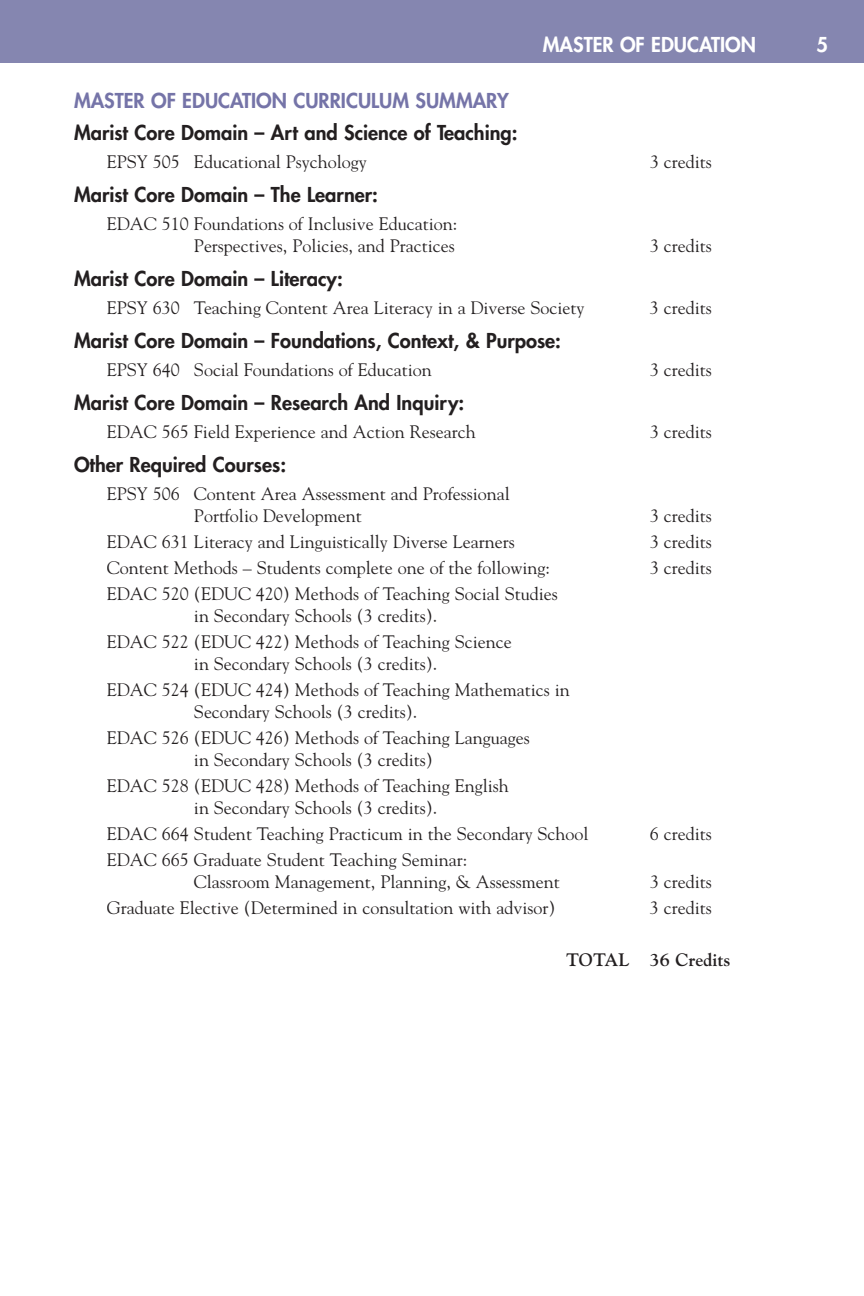
<style>
.page{position:relative;width:864px;height:1296px;background:#fff}
.page>*{position:absolute;margin:0;border:0;box-sizing:border-box;transform-origin:0 0}
.t1{font:800 20px "Futura";color:#231f20}
.t2{font:800 20px "Futura";color:#7574a8}
.t3{font:800 20px "Futura";color:#fff}
.t4{font:18px/22px "Goudy";color:#231f20}
.t5{font:700 18px "Goudy";color:#231f20}
</style>
<div class="page">
<div style="left:0;top:0;width:864px;height:63px;background:#8586b0"></div>
<p class="t3" style="left:543px;top:32px;width:215px">MASTER OF EDUCATION</p>
<p class="t3" style="left:816px;top:32px;width:13px">5</p>
<p class="t2" style="left:74px;top:88px;width:436px">MASTER OF EDUCATION CURRICULUM SUMMARY</p>
<p class="t1" style="left:74px;top:120px;width:445px">Marist Core Domain – Art and Science of Teaching:</p>
<p class="t4" style="left:107px;top:150px;width:262px">EPSY 505 Educational Psychology</p>
<p class="t4" style="left:650px;top:150px;width:63px">3 credits</p>
<p class="t1" style="left:74px;top:182px;width:305px">Marist Core Domain – The Learner:</p>
<p class="t4" style="left:107px;top:212px;width:352px;text-align:right">EDAC 510 Foundations of Inclusive Education:<br>Perspectives, Policies, and Practices</p>
<p class="t4" style="left:650px;top:234px;width:63px">3 credits</p>
<p class="t1" style="left:74px;top:266px;width:270px">Marist Core Domain – Literacy:</p>
<p class="t4" style="left:107px;top:296px;width:479px">EPSY 630 Teaching Content Area Literacy in a Diverse Society</p>
<p class="t4" style="left:650px;top:296px;width:63px">3 credits</p>
<p class="t1" style="left:74px;top:328px;width:489px">Marist Core Domain – Foundations, Context, &amp; Purpose:</p>
<p class="t4" style="left:107px;top:358px;width:326px">EPSY 640 Social Foundations of Education</p>
<p class="t4" style="left:650px;top:358px;width:63px">3 credits</p>
<p class="t1" style="left:74px;top:390px;width:392px">Marist Core Domain – Research And Inquiry:</p>
<p class="t4" style="left:107px;top:420px;width:370px">EDAC 565 Field Experience and Action Research</p>
<p class="t4" style="left:650px;top:420px;width:63px">3 credits</p>
<p class="t1" style="left:74px;top:452px;width:214px">Other Required Courses:</p>
<p class="t4" style="left:194px;top:482px;width:317px;text-indent:-87px">EPSY 506 Content Area Assessment and Professional<br>Portfolio Development</p>
<p class="t4" style="left:650px;top:504px;width:63px">3 credits</p>
<p class="t4" style="left:107px;top:530px;width:409px">EDAC 631 Literacy and Linguistically Diverse Learners</p>
<p class="t4" style="left:650px;top:530px;width:63px">3 credits</p>
<p class="t4" style="left:107px;top:556px;width:445px">Content Methods – Students complete one of the following:</p>
<p class="t4" style="left:650px;top:556px;width:63px">3 credits</p>
<p class="t4" style="left:194px;top:582px;width:365px;text-indent:-87px">EDAC 520 (EDUC 420) Methods of Teaching Social Studies in Secondary Schools (3 credits).</p>
<p class="t4" style="left:194px;top:630px;width:319px;text-indent:-87px">EDAC 522 (EDUC 422) Methods of Teaching Science in Secondary Schools (3 credits).</p>
<p class="t4" style="left:194px;top:678px;width:377px;text-indent:-87px">EDAC 524 (EDUC 424) Methods of Teaching Mathematics in<br>Secondary Schools (3 credits).</p>
<p class="t4" style="left:107px;top:726px;width:425px;text-align:center">EDAC 526 (EDUC 426) Methods of Teaching Languages in Secondary Schools (3 credits)</p>
<p class="t4" style="left:194px;top:774px;width:316px;text-indent:-87px">EDAC 528 (EDUC 428) Methods of Teaching English in Secondary Schools (3 credits).</p>
<p class="t4" style="left:107px;top:822px;width:483px">EDAC 664 Student Teaching Practicum in the Secondary School</p>
<p class="t4" style="left:650px;top:822px;width:63px">6 credits</p>
<p class="t4" style="left:194px;top:848px;width:367px;text-indent:-87px">EDAC 665 Graduate Student Teaching Seminar:<br>Classroom Management, Planning, &amp; Assessment</p>
<p class="t4" style="left:650px;top:870px;width:63px">3 credits</p>
<p class="t4" style="left:107px;top:896px;width:450px">Graduate Elective (Determined in consultation with advisor)</p>
<p class="t4" style="left:650px;top:896px;width:63px">3 credits</p>
<p class="t5" style="left:566px;top:949px;width:166px">TOTAL 36 Credits</p>
</div>
